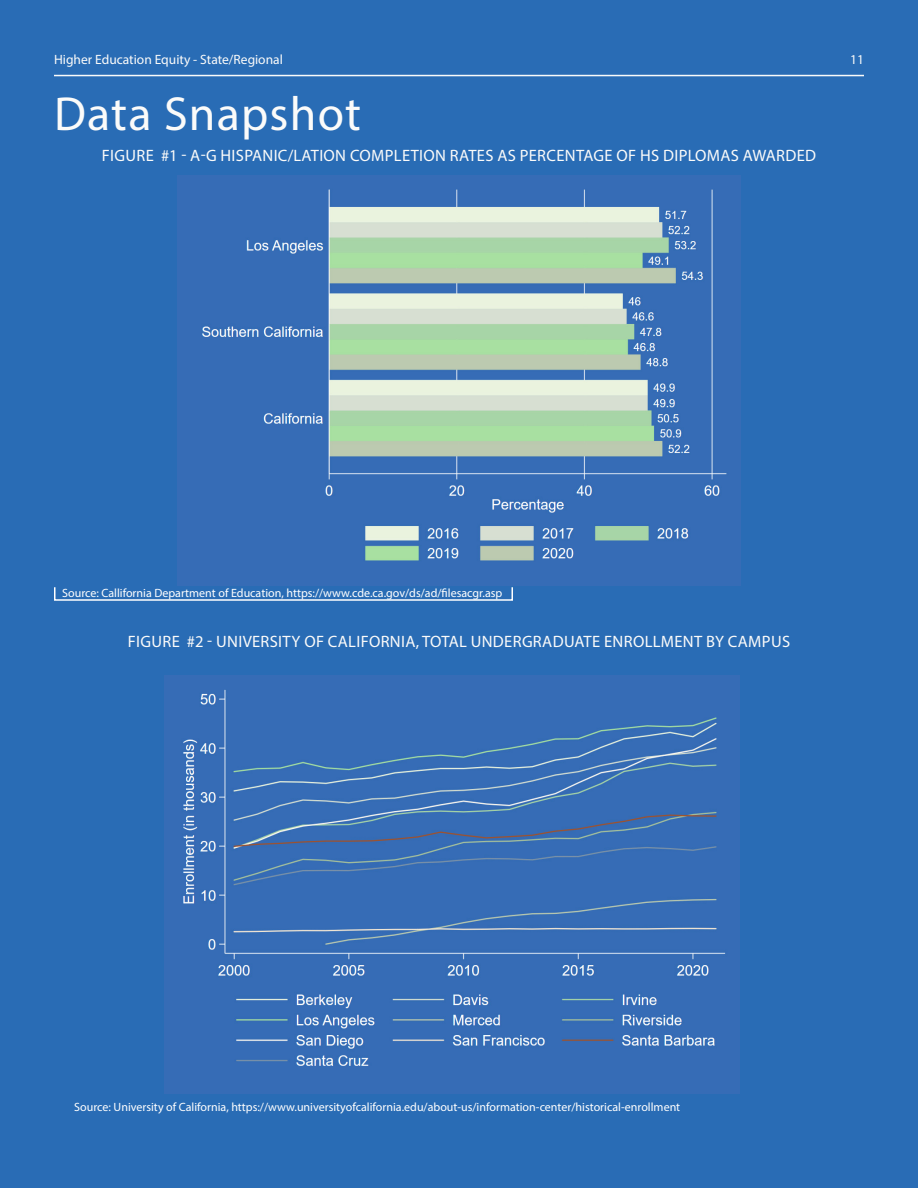
<style>
.page{position:relative;width:918px;height:1188px;background:#296cb5}
.page>*{position:absolute;margin:0;border:0;box-sizing:border-box;transform-origin:0 0}
.Heading{font:48px "Myriad Pro";letter-spacing:.025em;color:#fbfbfa}
.Infographic_Heading{font:16.5px "Myriad Pro";letter-spacing:.02em;color:#fbfbfa}
.t1{font:13.5px "Myriad Pro";color:#fbfbfa}
.Endnote{font:12px "Myriad Pro";color:#fff}
</style>
<div class="page">
<hr style="left:54px;top:75px;width:810px;height:1px;background:#f9fafa">
<div style="left:54px;top:586px;width:459px;height:15px;border:2px solid #fff"></div>
<img style="left:177px;top:176px;width:564px;height:409px">
<img style="left:165px;top:675px;width:575px;height:418px">
<p class="t1" style="left:54px;top:51px;width:230px">Higher Education Equity - State/Regional</p>
<p class="t1" style="left:850px;top:51px;width:15px">11</p>
<p class="Heading" style="left:54px;top:84px;width:309px">Data Snapshot</p>
<p class="Infographic_Heading" style="left:102px;top:145px;width:716px">FIGURE #1 - A-G HISPANIC/LATION COMPLETION RATES AS PERCENTAGE OF HS DIPLOMAS AWARDED</p>
<p class="Endnote" style="left:62px;top:586px;width:442px">Source: Callifornia Department of Education, https://www.cde.ca.gov/ds/ad/filesacgr.asp</p>
<p class="Infographic_Heading" style="left:128px;top:631px;width:664px">FIGURE #2 - UNIVERSITY OF CALIFORNIA, TOTAL UNDERGRADUATE ENROLLMENT BY CAMPUS</p>
<p class="Endnote" style="left:74px;top:1100px;width:608px">Source: University of California, https://www.universityofcalifornia.edu/about-us/information-center/historical-enrollment</p>
</div>
